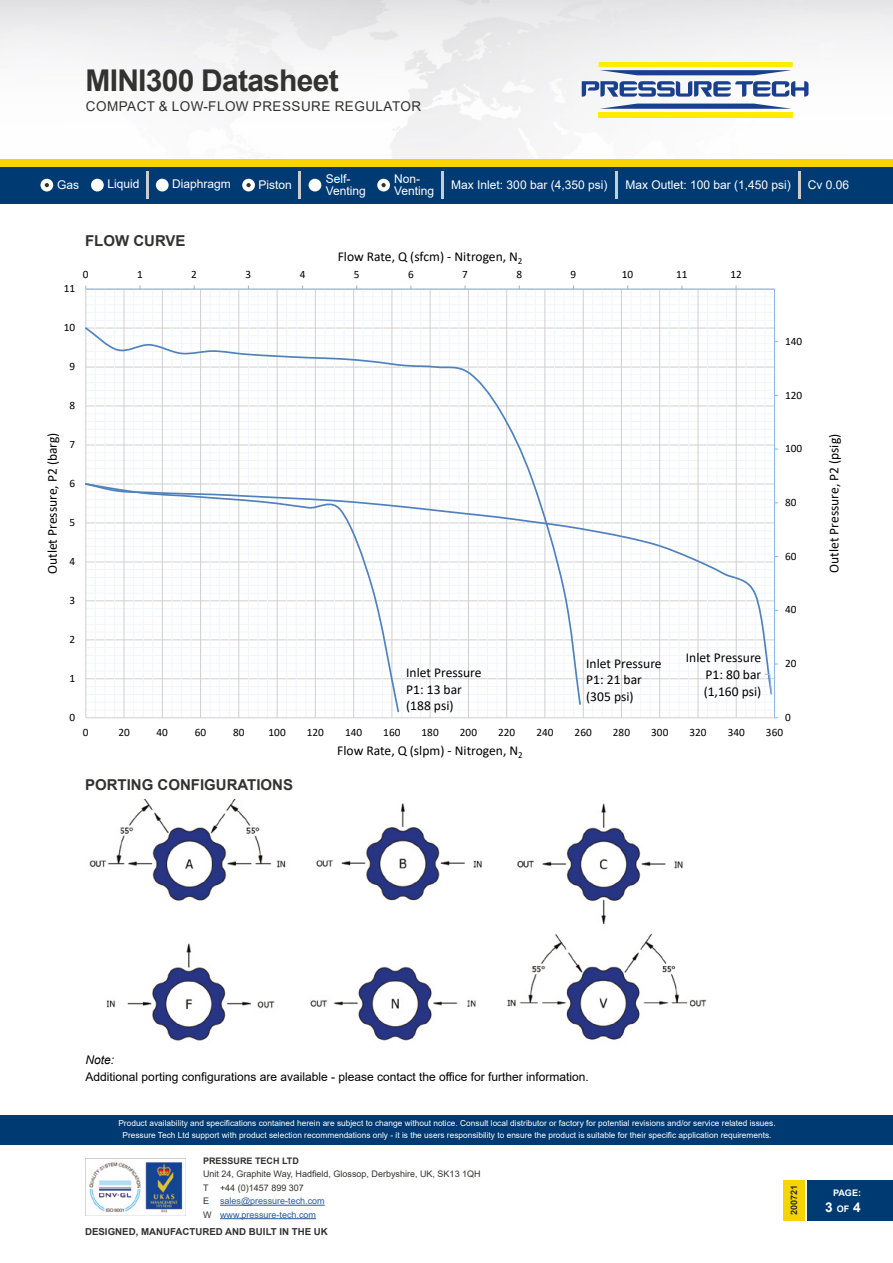
<style>
.page{position:relative;width:893px;height:1263px;background:#fff}
.page>*{position:absolute;margin:0;border:0;box-sizing:border-box;transform-origin:0 0}
.t1{font:700 30px "Arial";letter-spacing:-.025em;color:#323230}
.t2{font:700 15px "Arial";color:#323230}
.t3{font:13.5px/16.5px "Calibri";color:#000}
.t4{font:13.5px "Arial";letter-spacing:.035em;color:#323230}
.t5{font:700 13.5px "Arial";color:#fff}
.t6{font:12px/12px "Arial";color:#fff}
.t7{font:12px "Arial";color:#000}
.t8{font:italic 12px "Arial";color:#000}
.t9{font:11.25px "Calibri";color:#000}
.t10{font:700 9.6px "Arial";color:#323230}
.t11{font:9px/13.5px "Arial";color:#275b9b}
.t12{font:9px/13.5px "Arial";color:#323230}
.t13{font:700 9px "Arial";color:#323230}
.t14{font:700 9px "Arial";color:#fff}
.t15{font:8.25px/12px "Arial";color:#fff;text-align:center}
.s1{color:#323230}
.s2{font-size:9px}
</style>
<div class="page">
<img style="left:0;top:0;width:893px;height:159px">
<svg style="left:582px;top:81px;width:226px;height:16px"></svg>
<svg style="left:600px;top:104px;width:192px;height:5px"></svg>
<svg style="left:599px;top:62px;width:194px;height:13px"></svg>
<div style="left:599px;top:112px;width:194px;height:5px;background:#ffec00"></div>
<div style="left:0;top:1114px;width:893px;height:30px;background:#003a72"></div>
<div style="left:808px;top:1179px;width:85px;height:41px;background:#003a72"></div>
<div style="left:783px;top:1179px;width:21px;height:41px;background:#f6d400"></div>
<div style="left:0;top:166px;width:893px;height:38px;background:#003a72"></div>
<div style="left:0;top:159px;width:893px;height:7px;background:#f6d400"></div>
<div style="left:91px;top:179px;width:13px;height:12px;background:#fff;border-radius:50%"></div>
<div style="left:156px;top:179px;width:13px;height:12px;background:#fff;border-radius:50%"></div>
<div style="left:242px;top:179px;width:13px;height:12px;background:#fff;border-radius:50%"></div>
<hr style="left:441px;top:171px;width:2px;height:28px;background:#ccc">
<hr style="left:615px;top:171px;width:2px;height:28px;background:#ccc">
<hr style="left:799px;top:171px;width:2px;height:28px;background:#ccc">
<hr style="left:146px;top:171px;width:2px;height:28px;background:#ccc">
<div style="left:40px;top:179px;width:13px;height:12px;background:#fff;border-radius:50%"></div>
<svg style="left:45px;top:183px;width:4px;height:4px"></svg>
<svg style="left:246px;top:183px;width:5px;height:4px"></svg>
<div style="left:309px;top:179px;width:12px;height:12px;background:#fff;border-radius:50%"></div>
<div style="left:377px;top:179px;width:13px;height:12px;background:#fff;border-radius:50%"></div>
<hr style="left:299px;top:171px;width:2px;height:28px;background:#ccc">
<svg style="left:381px;top:183px;width:5px;height:4px"></svg>
<img style="left:86px;top:1158px;width:99px;height:58px">
<hr style="left:220px;top:1205px;width:105px;height:1px;background:#275b9b">
<hr style="left:220px;top:1218px;width:96px;height:1px;background:#275b9b">
<svg style="left:85px;top:285px;width:694px;height:434px"></svg>
<img style="left:89px;top:799px;width:618px;height:242px">
<h1 class="t1" style="left:86px;top:59px;width:255px">MINI300 Datasheet</h1>
<h3 class="t4" style="left:86px;top:97px;width:337px">COMPACT &amp; LOW-FLOW PRESSURE REGULATOR</h3>
<h3 class="t6" style="left:326px;top:173px;width:42px">Self-<br>Venting</h3>
<h3 class="t6" style="left:394px;top:173px;width:42px">Non-<br>Venting</h3>
<h3 class="t6" style="left:57px;top:179px;width:24px">Gas</h3>
<h3 class="t6" style="left:107px;top:178px;width:34px">Liquid</h3>
<h3 class="t6" style="left:172px;top:178px;width:60px">Diaphragm</h3>
<h3 class="t6" style="left:259px;top:179px;width:35px">Piston</h3>
<h3 class="t6" style="left:451px;top:179px;width:158px">Max Inlet: 300 bar (4,350 psi)</h3>
<h3 class="t6" style="left:625px;top:179px;width:167px">Max Outlet: 100 bar (1,450 psi)</h3>
<h3 class="t6" style="left:808px;top:179px;width:43px">Cv 0.06</h3>
<h2 class="t2" style="left:85px;top:230px;width:102px">FLOW CURVE</h2>
<h3 class="t3" style="left:338px;top:248px;width:186px">Flow Rate, Q (sfcm) - Nitrogen, N<sub>2</sub></h3>
<h3 class="t9" style="left:64px;top:281px;width:13px">11</h3>
<h3 class="t9" style="left:83px;top:266px;width:7px">0</h3>
<h3 class="t9" style="left:137px;top:266px;width:7px">1</h3>
<h3 class="t9" style="left:191px;top:266px;width:7px">2</h3>
<h3 class="t9" style="left:245px;top:266px;width:7px">3</h3>
<h3 class="t9" style="left:300px;top:266px;width:7px">4</h3>
<h3 class="t9" style="left:354px;top:266px;width:7px">5</h3>
<h3 class="t9" style="left:408px;top:266px;width:7px">6</h3>
<h3 class="t9" style="left:462px;top:266px;width:7px">7</h3>
<h3 class="t9" style="left:516px;top:266px;width:7px">8</h3>
<h3 class="t9" style="left:571px;top:266px;width:7px">9</h3>
<h3 class="t9" style="left:622px;top:266px;width:13px">10</h3>
<h3 class="t9" style="left:676px;top:266px;width:13px">11</h3>
<h3 class="t9" style="left:730px;top:266px;width:13px">12</h3>
<h3 class="t9" style="left:64px;top:320px;width:13px">10</h3>
<h3 class="t9" style="left:70px;top:359px;width:7px">9</h3>
<h3 class="t9" style="left:70px;top:398px;width:7px">8</h3>
<h3 class="t9" style="left:785px;top:333px;width:19px">140</h3>
<h3 class="t9" style="left:785px;top:387px;width:19px">120</h3>
<h3 class="t3" style="left:44px;top:574px;width:143px;rotate:-90deg">Outlet Pressure, P2 (barg)</h3>
<h3 class="t3" style="left:825px;top:573px;width:140px;rotate:-90deg">Outlet Pressure, P2 (psig)</h3>
<h3 class="t9" style="left:70px;top:437px;width:7px">7</h3>
<h3 class="t9" style="left:785px;top:441px;width:19px">100</h3>
<h3 class="t9" style="left:70px;top:476px;width:7px">6</h3>
<h3 class="t9" style="left:785px;top:494px;width:13px">80</h3>
<h3 class="t9" style="left:70px;top:515px;width:7px">5</h3>
<h3 class="t9" style="left:785px;top:548px;width:13px">60</h3>
<h3 class="t9" style="left:70px;top:554px;width:7px">4</h3>
<h3 class="t9" style="left:70px;top:592px;width:7px">3</h3>
<h3 class="t9" style="left:785px;top:602px;width:13px">40</h3>
<h3 class="t9" style="left:70px;top:631px;width:7px">2</h3>
<h3 class="t9" style="left:70px;top:670px;width:7px">1</h3>
<h3 class="t9" style="left:70px;top:709px;width:7px">0</h3>
<h3 class="t3" style="left:406px;top:664px;width:77px">Inlet Pressure<br>P1: 13 bar (188 psi)</h3>
<h3 class="t3" style="left:586px;top:655px;width:77px">Inlet Pressure<br>P1: 21 bar (305 psi)</h3>
<h3 class="t3" style="left:704px;top:649px;width:59px;text-align:justify;text-indent:-18px">Inlet Pressure P1: 80 bar (1,160 psi)</h3>
<h3 class="t9" style="left:785px;top:656px;width:13px">20</h3>
<h3 class="t9" style="left:785px;top:709px;width:7px">0</h3>
<h3 class="t9" style="left:83px;top:724px;width:7px">0</h3>
<h3 class="t9" style="left:118px;top:724px;width:13px">20</h3>
<h3 class="t9" style="left:157px;top:724px;width:13px">40</h3>
<h3 class="t9" style="left:195px;top:724px;width:13px">60</h3>
<h3 class="t9" style="left:233px;top:724px;width:13px">80</h3>
<h3 class="t9" style="left:269px;top:724px;width:19px">100</h3>
<h3 class="t9" style="left:307px;top:724px;width:19px">120</h3>
<h3 class="t9" style="left:345px;top:724px;width:19px">140</h3>
<h3 class="t9" style="left:383px;top:724px;width:19px">160</h3>
<h3 class="t9" style="left:422px;top:724px;width:19px">180</h3>
<h3 class="t9" style="left:460px;top:724px;width:19px">200</h3>
<h3 class="t9" style="left:498px;top:724px;width:19px">220</h3>
<h3 class="t9" style="left:536px;top:724px;width:19px">240</h3>
<h3 class="t9" style="left:575px;top:724px;width:19px">260</h3>
<h3 class="t9" style="left:613px;top:724px;width:19px">280</h3>
<h3 class="t9" style="left:651px;top:724px;width:19px">300</h3>
<h3 class="t9" style="left:689px;top:724px;width:19px">320</h3>
<h3 class="t9" style="left:728px;top:724px;width:19px">340</h3>
<h3 class="t9" style="left:766px;top:724px;width:19px">360</h3>
<h2 class="t2" style="left:85px;top:774px;width:210px">PORTING CONFIGURATIONS</h2>
<h3 class="t3" style="left:337px;top:742px;width:187px">Flow Rate, Q (slpm) - Nitrogen, N<sub>2</sub></h3>
<h3 class="t8" style="left:86px;top:1052px;width:30px">Note:</h3>
<h3 class="t7" style="left:86px;top:1068px;width:505px">Additional porting configurations are available - please contact the office for further information.</h3>
<p class="t15" style="left:118px;top:1117px;width:659px">Product availability and specifications contained herein are subject to change without notice. Consult local distributor or factory for potential revisions and/or service related issues.<br>Pressure Tech Ltd support with product selection recommendations only - it is the users responsibility to ensure the product is suitable for their specific application requirements.</p>
<p class="t13" style="left:203px;top:1154px;width:97px">PRESSURE TECH LTD</p>
<p class="t12" style="left:203px;top:1167px;width:279px">Unit 24, Graphite Way, Hadfield, Glossop, Derbyshire, UK, SK13 1QH<br>T</p>
<p class="t11" style="left:203px;top:1181px;width:123px;text-indent:17px"><span class="s1">+44 (0)1457 899 307<br>E</span> sales@pressure-tech.com<br><span class="s1">W</span> www.pressure-tech.com</p>
<p class="t10" style="left:85px;top:1225px;width:244px">DESIGNED, MANUFACTURED AND BUILT IN THE UK</p>
<p class="t13" style="left:788px;top:1215px;width:32px;rotate:-90deg">200721</p>
<p class="t14" style="left:833px;top:1186px;width:30px">PAGE:</p>
<h3 class="t5" style="left:825px;top:1198px;width:37px">3 <span class="s2">OF</span> 4</h3>
</div>
